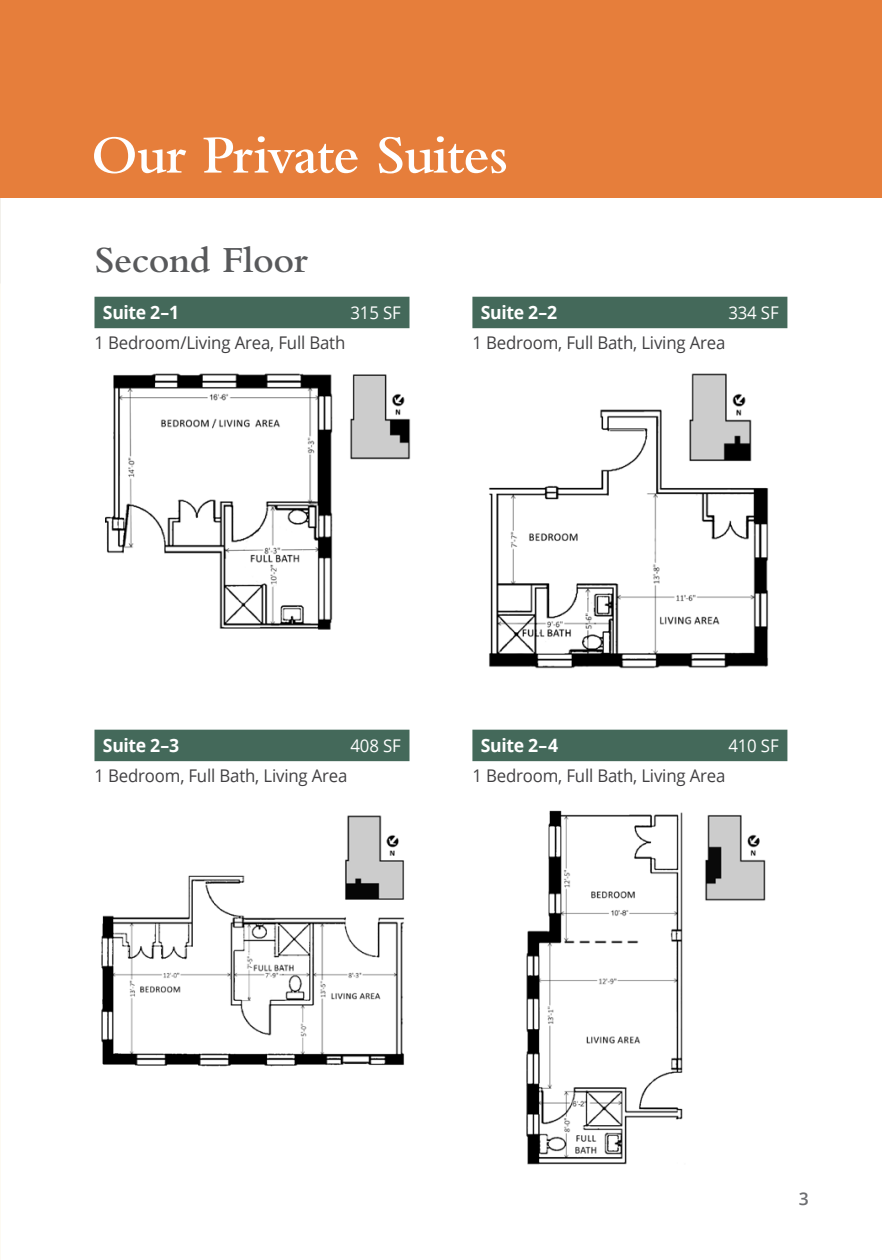
<style>
.page{position:relative;width:882px;height:1260px;background:#fff}
.page>*{position:absolute;margin:0;border:0;box-sizing:border-box;transform-origin:0 0}
.t1{font:600 56px "Bembo Std";letter-spacing:-.02em;color:#fff}
.t2{font:600 38.5px "Bembo Std";letter-spacing:-.01em;color:#58595b}
.t3{font:700 18.38px "Open Sans";letter-spacing:-.02em;color:#fff;scale:.96 1}
.t4{font:17.5px "Open Sans";letter-spacing:-.01em;color:#414042;scale:.96 1}
.t5{font:17.5px "Open Sans";letter-spacing:-.01em;color:#fff;scale:.96 1}
.t6{font:600 17.5px "Open Sans";color:#6d6e71}
</style>
<div class="page">
<img style="left:0;top:0;width:1px;height:283px">
<div style="left:0;top:0;width:882px;height:198px;background:#e67e3b"></div>
<img style="left:101px;top:815px;width:304px;height:252px">
<div style="left:94px;top:297px;width:316px;height:31px;background:#44695a"></div>
<div style="left:94px;top:730px;width:316px;height:31px;background:#44695a"></div>
<img style="left:489px;top:373px;width:280px;height:296px">
<img style="left:526px;top:810px;width:240px;height:355px">
<div style="left:472px;top:297px;width:315px;height:31px;background:#44695a"></div>
<div style="left:472px;top:730px;width:315px;height:31px;background:#44695a"></div>
<img style="left:105px;top:373px;width:306px;height:257px">
<h1 class="t1" style="left:91px;top:124px;width:419px">Our Private Suites</h1>
<h2 class="t2" style="left:94px;top:238px;width:215px">Second Floor</h2>
<p class="t3" style="left:103px;top:300px;width:81px">Suite 2–1</p>
<p class="t5" style="left:351px;top:301px;width:54px">315 SF</p>
<p class="t4" style="left:95px;top:331px;width:263px">1 Bedroom/Living Area, Full Bath</p>
<p class="t3" style="left:481px;top:300px;width:81px">Suite 2–2</p>
<p class="t5" style="left:728px;top:301px;width:54px">334 SF</p>
<p class="t4" style="left:472px;top:331px;width:265px">1 Bedroom, Full Bath, Living Area</p>
<p class="t3" style="left:103px;top:733px;width:81px">Suite 2–3</p>
<p class="t5" style="left:351px;top:734px;width:54px">408 SF</p>
<p class="t4" style="left:95px;top:764px;width:265px">1 Bedroom, Full Bath, Living Area</p>
<p class="t3" style="left:481px;top:733px;width:82px">Suite 2–4</p>
<p class="t5" style="left:728px;top:734px;width:54px">410 SF</p>
<p class="t4" style="left:472px;top:764px;width:265px">1 Bedroom, Full Bath, Living Area</p>
<p class="t6" style="left:799px;top:1186px;width:11px">3</p>
</div>
